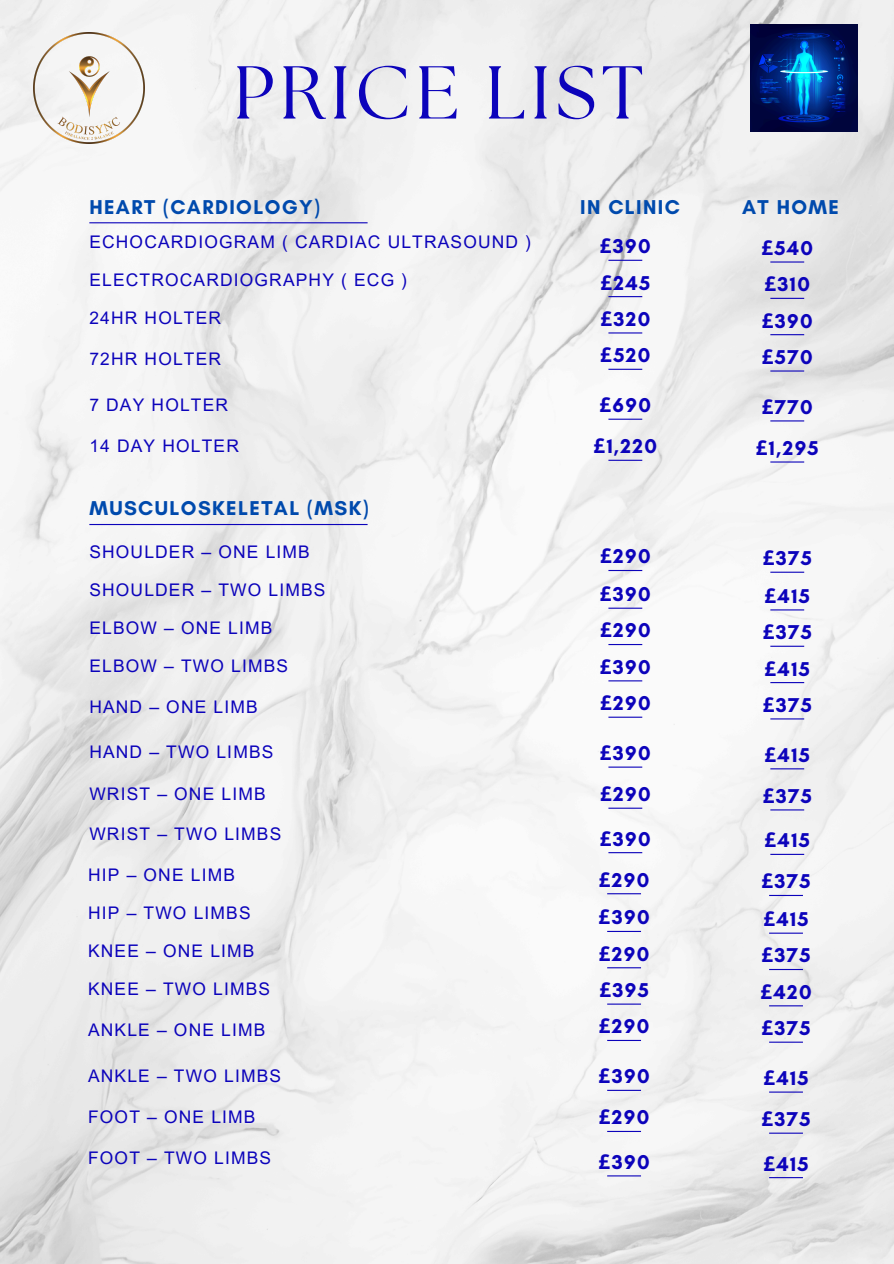
<style>
.page{position:relative;width:894px;height:1264px;background:#fff}
.page>*{position:absolute;margin:0;border:0;box-sizing:border-box;transform-origin:0 0}
.t1{font:74.7px "The Seasons";letter-spacing:.065em;color:#0c03bb}
.t2{font:700 20.4px "Glacial Indifference";letter-spacing:.07em;color:#0c03bb}
.t3{font:700 20.4px "Glacial Indifference";letter-spacing:.07em;color:#004aad}
.t4{font:17.4px "Arial MT Pro";letter-spacing:.07em;color:#0c03bb}
.s1{font-family:"Noto Sans"}
</style>
<div class="page">
<img style="left:0;top:0;width:893px;height:1263px">
<hr style="left:608px;top:260px;width:34px;height:1px;background:#0c03bb">
<hr style="left:608px;top:296px;width:34px;height:1px;background:#0c03bb">
<hr style="left:608px;top:332px;width:34px;height:1px;background:#0c03bb">
<hr style="left:608px;top:369px;width:34px;height:1px;background:#0c03bb">
<hr style="left:89px;top:222px;width:278px;height:1px;background:#0c03bb">
<hr style="left:770px;top:261px;width:34px;height:1px;background:#0c03bb">
<hr style="left:770px;top:298px;width:34px;height:1px;background:#0c03bb">
<hr style="left:770px;top:334px;width:34px;height:1px;background:#0c03bb">
<hr style="left:770px;top:370px;width:34px;height:1px;background:#0c03bb">
<hr style="left:608px;top:418px;width:34px;height:2px;background:#0c03bb">
<hr style="left:770px;top:420px;width:34px;height:1px;background:#0c03bb">
<hr style="left:608px;top:460px;width:34px;height:1px;background:#0c03bb">
<hr style="left:770px;top:461px;width:34px;height:1px;background:#0c03bb">
<hr style="left:608px;top:570px;width:34px;height:1px;background:#0c03bb">
<hr style="left:770px;top:571px;width:34px;height:2px;background:#0c03bb">
<hr style="left:608px;top:607px;width:34px;height:1px;background:#0c03bb">
<hr style="left:608px;top:644px;width:34px;height:1px;background:#0c03bb">
<hr style="left:608px;top:680px;width:34px;height:1px;background:#0c03bb">
<hr style="left:608px;top:716px;width:34px;height:1px;background:#0c03bb">
<hr style="left:770px;top:609px;width:34px;height:1px;background:#0c03bb">
<hr style="left:770px;top:645px;width:34px;height:2px;background:#0c03bb">
<hr style="left:770px;top:682px;width:34px;height:1px;background:#0c03bb">
<hr style="left:770px;top:718px;width:34px;height:1px;background:#0c03bb">
<hr style="left:608px;top:766px;width:34px;height:1px;background:#0c03bb">
<hr style="left:770px;top:768px;width:34px;height:1px;background:#0c03bb">
<hr style="left:608px;top:807px;width:34px;height:1px;background:#0c03bb">
<hr style="left:770px;top:809px;width:34px;height:1px;background:#0c03bb">
<hr style="left:608px;top:852px;width:34px;height:1px;background:#0c03bb">
<hr style="left:770px;top:853px;width:34px;height:2px;background:#0c03bb">
<hr style="left:89px;top:524px;width:278px;height:1px;background:#0c03bb">
<hr style="left:607px;top:893px;width:33px;height:1px;background:#0c03bb">
<hr style="left:768px;top:894px;width:34px;height:2px;background:#0c03bb">
<hr style="left:607px;top:930px;width:33px;height:2px;background:#0c03bb">
<hr style="left:607px;top:967px;width:33px;height:1px;background:#0c03bb">
<hr style="left:607px;top:1003px;width:33px;height:1px;background:#0c03bb">
<hr style="left:607px;top:1039px;width:33px;height:2px;background:#0c03bb">
<hr style="left:768px;top:932px;width:34px;height:1px;background:#0c03bb">
<hr style="left:768px;top:968px;width:34px;height:2px;background:#0c03bb">
<hr style="left:768px;top:1005px;width:34px;height:1px;background:#0c03bb">
<hr style="left:768px;top:1041px;width:34px;height:1px;background:#0c03bb">
<hr style="left:607px;top:1089px;width:33px;height:1px;background:#0c03bb">
<hr style="left:768px;top:1091px;width:34px;height:1px;background:#0c03bb">
<hr style="left:607px;top:1130px;width:33px;height:1px;background:#0c03bb">
<hr style="left:768px;top:1132px;width:34px;height:1px;background:#0c03bb">
<hr style="left:607px;top:1175px;width:33px;height:1px;background:#0c03bb">
<hr style="left:768px;top:1176px;width:34px;height:2px;background:#0c03bb">
<img style="left:750px;top:25px;width:107px;height:106px">
<img style="left:33px;top:32px;width:112px;height:112px">
<p class="t1" style="left:233px;top:59px;width:411px">PRICE LIST</p>
<p class="t3" style="left:89px;top:194px;width:232px">HEART (CARDIOLOGY)</p>
<h2 class="t4" style="left:89px;top:235px;width:443px">ECHOCARDIOGRAM ( CARDIAC ULTRASOUND )</h2>
<h2 class="t2" style="left:761px;top:235px;width:53px"><span class="s1">£</span>540</h2>
<h2 class="t2" style="left:764px;top:272px;width:47px"><span class="s1">£</span>310</h2>
<h2 class="t2" style="left:761px;top:308px;width:52px"><span class="s1">£</span>390</h2>
<h2 class="t2" style="left:761px;top:344px;width:52px"><span class="s1">£</span>570</h2>
<h1 class="t3" style="left:580px;top:194px;width:101px">IN CLINIC</h1>
<p class="t3" style="left:742px;top:194px;width:98px">AT HOME</p>
<h2 class="t2" style="left:599px;top:234px;width:52px"><span class="s1">£</span>390</h2>
<p class="t2" style="left:600px;top:270px;width:51px"><span class="s1">£</span>245</p>
<p class="t2" style="left:600px;top:306px;width:51px"><span class="s1">£</span>320</p>
<p class="t2" style="left:600px;top:343px;width:52px"><span class="s1">£</span>520</p>
<p class="t4" style="left:89px;top:273px;width:319px">ELECTROCARDIOGRAPHY ( ECG )</p>
<h2 class="t4" style="left:89px;top:311px;width:133px">24HR HOLTER</h2>
<p class="t4" style="left:89px;top:352px;width:133px">72HR HOLTER</p>
<h2 class="t4" style="left:89px;top:398px;width:140px">7 DAY HOLTER</h2>
<h2 class="t4" style="left:89px;top:439px;width:151px">14 DAY HOLTER</h2>
<p class="t2" style="left:599px;top:393px;width:53px"><span class="s1">£</span>690</p>
<p class="t2" style="left:761px;top:394px;width:52px"><span class="s1">£</span>770</p>
<p class="t2" style="left:593px;top:434px;width:65px"><span class="s1">£</span>1,220</p>
<p class="t2" style="left:755px;top:435px;width:64px"><span class="s1">£</span>1,295</p>
<p class="t3" style="left:89px;top:496px;width:281px">MUSCULOSKELETAL (MSK)</p>
<p class="t4" style="left:89px;top:545px;width:222px">SHOULDER – ONE LIMB</p>
<h2 class="t2" style="left:600px;top:544px;width:52px"><span class="s1">£</span>290</h2>
<h2 class="t2" style="left:762px;top:546px;width:51px"><span class="s1">£</span>375</h2>
<h2 class="t2" style="left:599px;top:581px;width:52px"><span class="s1">£</span>390</h2>
<h2 class="t2" style="left:600px;top:618px;width:52px"><span class="s1">£</span>290</h2>
<h2 class="t2" style="left:599px;top:654px;width:52px"><span class="s1">£</span>390</h2>
<p class="t2" style="left:600px;top:690px;width:52px"><span class="s1">£</span>290</p>
<h2 class="t4" style="left:89px;top:583px;width:237px">SHOULDER – TWO LIMBS</h2>
<p class="t2" style="left:764px;top:583px;width:47px"><span class="s1">£</span>415</p>
<h2 class="t2" style="left:762px;top:620px;width:51px"><span class="s1">£</span>375</h2>
<p class="t2" style="left:764px;top:656px;width:47px"><span class="s1">£</span>415</p>
<h2 class="t2" style="left:762px;top:692px;width:51px"><span class="s1">£</span>375</h2>
<p class="t4" style="left:89px;top:621px;width:184px">ELBOW – ONE LIMB</p>
<p class="t4" style="left:89px;top:659px;width:200px">ELBOW – TWO LIMBS</p>
<p class="t4" style="left:89px;top:700px;width:170px">HAND – ONE LIMB</p>
<p class="t4" style="left:89px;top:745px;width:185px">HAND – TWO LIMBS</p>
<p class="t4" style="left:89px;top:787px;width:178px">WRIST – ONE LIMB</p>
<h2 class="t4" style="left:89px;top:827px;width:193px">WRIST – TWO LIMBS</h2>
<h2 class="t2" style="left:599px;top:740px;width:52px"><span class="s1">£</span>390</h2>
<h2 class="t2" style="left:764px;top:742px;width:47px"><span class="s1">£</span>415</h2>
<h2 class="t2" style="left:600px;top:781px;width:52px"><span class="s1">£</span>290</h2>
<h2 class="t2" style="left:762px;top:783px;width:51px"><span class="s1">£</span>375</h2>
<p class="t2" style="left:599px;top:826px;width:52px"><span class="s1">£</span>390</p>
<h2 class="t2" style="left:764px;top:828px;width:47px"><span class="s1">£</span>415</h2>
<h2 class="t4" style="left:88px;top:868px;width:148px">HIP – ONE LIMB</h2>
<p class="t2" style="left:598px;top:867px;width:52px"><span class="s1">£</span>290</p>
<h2 class="t2" style="left:761px;top:869px;width:51px"><span class="s1">£</span>375</h2>
<h2 class="t2" style="left:598px;top:905px;width:52px"><span class="s1">£</span>390</h2>
<h2 class="t2" style="left:598px;top:941px;width:52px"><span class="s1">£</span>290</h2>
<h2 class="t2" style="left:599px;top:977px;width:51px"><span class="s1">£</span>395</h2>
<h2 class="t2" style="left:598px;top:1014px;width:52px"><span class="s1">£</span>290</h2>
<h2 class="t4" style="left:88px;top:906px;width:164px">HIP – TWO LIMBS</h2>
<h2 class="t2" style="left:763px;top:906px;width:47px"><span class="s1">£</span>415</h2>
<h2 class="t2" style="left:761px;top:943px;width:51px"><span class="s1">£</span>375</h2>
<h2 class="t2" style="left:760px;top:979px;width:53px"><span class="s1">£</span>420</h2>
<h2 class="t2" style="left:761px;top:1015px;width:51px"><span class="s1">£</span>375</h2>
<h2 class="t4" style="left:88px;top:944px;width:168px">KNEE – ONE LIMB</h2>
<h2 class="t4" style="left:88px;top:982px;width:183px">KNEE – TWO LIMBS</h2>
<h2 class="t4" style="left:88px;top:1023px;width:179px">ANKLE – ONE LIMB</h2>
<h2 class="t4" style="left:88px;top:1069px;width:194px">ANKLE – TWO LIMBS</h2>
<h2 class="t4" style="left:88px;top:1110px;width:169px">FOOT – ONE LIMB</h2>
<h2 class="t4" style="left:88px;top:1150px;width:184px">FOOT – TWO LIMBS</h2>
<h2 class="t2" style="left:598px;top:1063px;width:52px"><span class="s1">£</span>390</h2>
<h2 class="t2" style="left:763px;top:1065px;width:47px"><span class="s1">£</span>415</h2>
<h2 class="t2" style="left:598px;top:1104px;width:52px"><span class="s1">£</span>290</h2>
<h2 class="t2" style="left:761px;top:1106px;width:51px"><span class="s1">£</span>375</h2>
<h2 class="t2" style="left:598px;top:1149px;width:52px"><span class="s1">£</span>390</h2>
<h2 class="t2" style="left:763px;top:1151px;width:47px"><span class="s1">£</span>415</h2>
</div>
